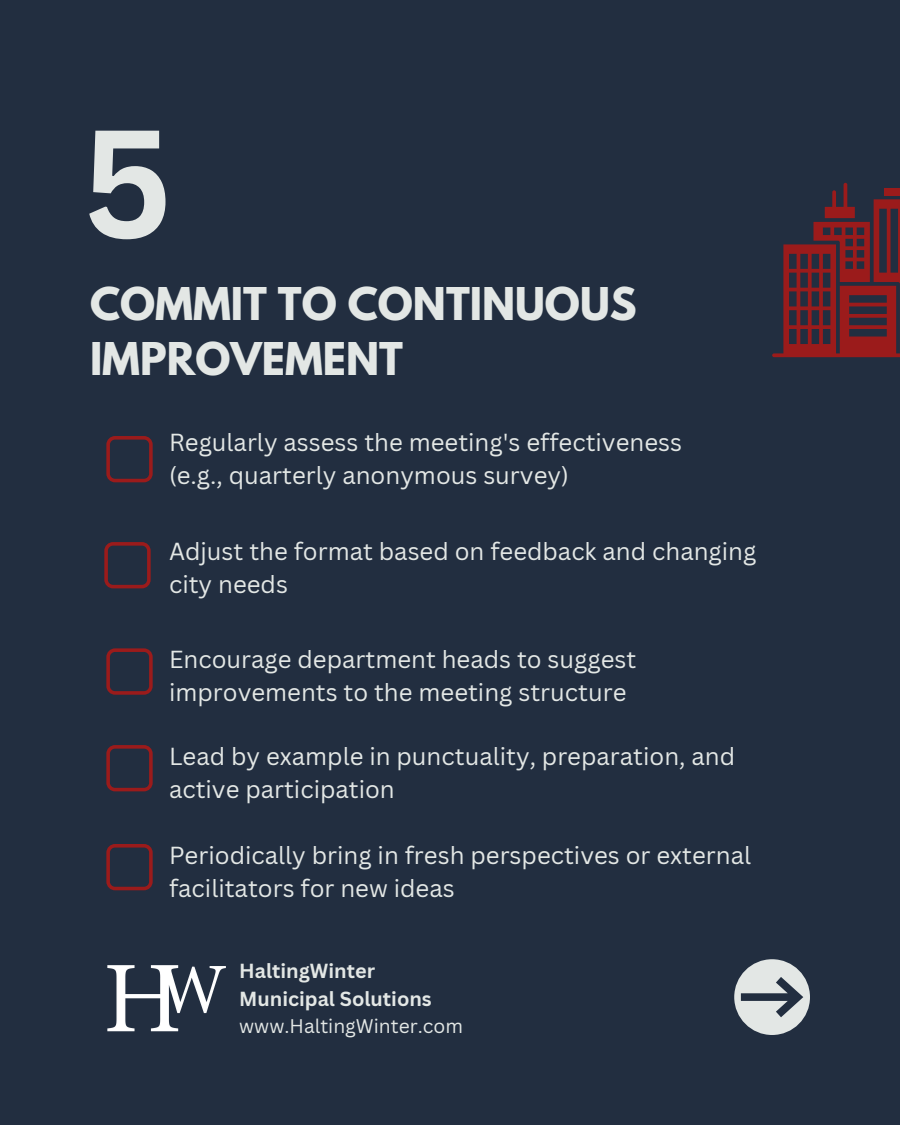
<style>
.page{position:relative;width:900px;height:1125px;background:#222e40}
.page>*{position:absolute;margin:0;border:0;box-sizing:border-box;transform-origin:0 0}
.t1{font:700 150px "Canva Sans";color:#e3e7e5}
.t2{font:700 40px/55.5px "League Spartan";color:#e3e7e5}
.t3{font:24px/33px "Canva Sans";color:#e3e7e5}
.t4{font:700 19.9px/27.7px "Canva Sans";color:#e3e7e5}
.t5{font:19.2px "Canva Sans";color:#e3e7e5}
</style>
<div class="page">
<div style="left:734px;top:959px;width:76px;height:76px;background:#e3e7e5;border-radius:50%"></div>
<svg style="left:741px;top:977px;width:62px;height:40px"></svg>
<img style="left:107px;top:965px;width:119px;height:67px">
<svg style="left:772px;top:183px;width:128px;height:174px"></svg>
<svg style="left:106px;top:436px;width:47px;height:46px"></svg>
<svg style="left:104px;top:542px;width:47px;height:46px"></svg>
<svg style="left:106px;top:648px;width:47px;height:47px"></svg>
<svg style="left:106px;top:745px;width:47px;height:46px"></svg>
<svg style="left:106px;top:844px;width:47px;height:46px"></svg>
<p class="t1" style="left:82px;top:78px;width:92px">5</p>
<h1 class="t2" style="left:90px;top:281px;width:548px">COMMIT TO CONTINUOUS<br>IMPROVEMENT</h1>
<p class="t3" style="left:169px;top:425px;width:515px">Regularly assess the meeting's effectiveness (e.g., quarterly anonymous survey)</p>
<h2 class="t3" style="left:169px;top:534px;width:589px">Adjust the format based on feedback and changing city needs</h2>
<p class="t3" style="left:169px;top:643px;width:469px">Encourage department heads to suggest improvements to the meeting structure</p>
<p class="t3" style="left:169px;top:739px;width:568px">Lead by example in punctuality, preparation, and active participation</p>
<h2 class="t3" style="left:169px;top:838px;width:584px">Periodically bring in fresh perspectives or external facilitators for new ideas</h2>
<h2 class="t4" style="left:239px;top:957px;width:194px">HaltingWinter<br>Municipal Solutions</h2>
<p class="t5" style="left:239px;top:1012px;width:225px">www.HaltingWinter.com</p>
</div>
